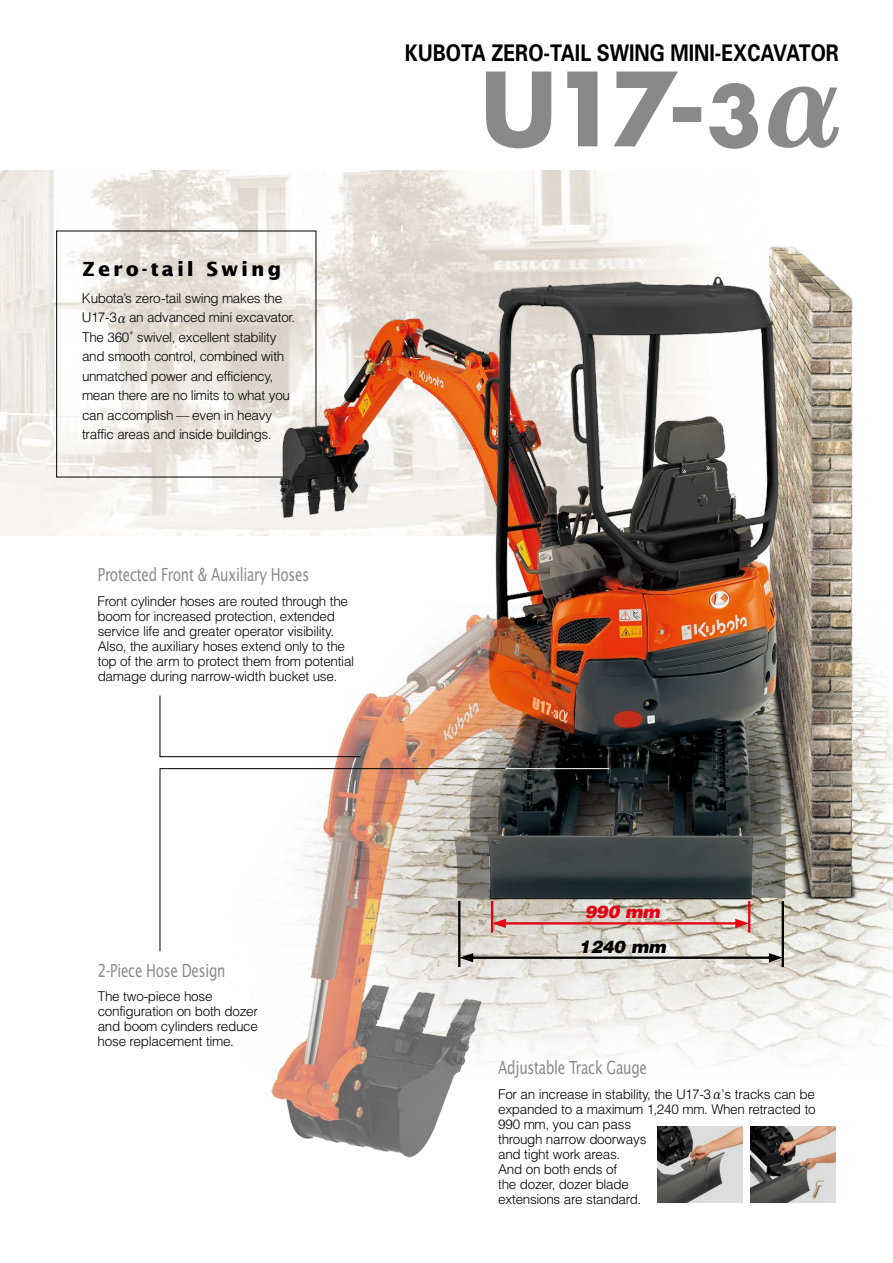
<style>
.page{position:relative;width:893px;height:1263px;background:#fff}
.page>*{position:absolute;margin:0;border:0;box-sizing:border-box;transform-origin:0 0}
.t1{font:700 22.95px "Univers";color:#000;scale:.85 1}
.t2{font:700 19.5px "Lucida Sans";letter-spacing:.15em;color:#000}
.t3{font:18px "Lucida Sans";letter-spacing:-.02em;color:#898989;scale:.75 1}
.t4{font:italic 900 17.4px "Helvetica";color:#000}
.t5{font:italic 900 17.4px "Helvetica";color:#e60012}
.t6{font:300 13.5px/15px "Helvetica";letter-spacing:-.02em;color:#000}
.s1{font-family:"Koz Min Pro";font-weight:400}
</style>
<div class="page">
<img style="left:0;top:170px;width:602px;height:366px">
<svg style="left:486px;top:72px;width:353px;height:77px"></svg>
<img style="left:246px;top:211px;width:647px;height:992px">
<hr style="left:748px;top:901px;width:2px;height:32px;background:#e60012">
<hr style="left:503px;top:922px;width:238px;height:2px;background:#e60012">
<svg style="left:735px;top:919px;width:14px;height:9px"></svg>
<hr style="left:470px;top:956px;width:305px;height:3px;background:#000">
<svg style="left:460px;top:953px;width:13px;height:9px"></svg>
<svg style="left:769px;top:953px;width:13px;height:9px"></svg>
<hr style="left:458px;top:901px;width:2px;height:66px;background:#000">
<hr style="left:782px;top:901px;width:2px;height:66px;background:#000">
<svg style="left:159px;top:768px;width:347px;height:184px"></svg>
<hr style="left:505px;top:768px;width:104px;height:1px;background:#fff">
<svg style="left:159px;top:695px;width:202px;height:62px"></svg>
<img style="left:657px;top:1126px;width:85px;height:77px">
<img style="left:751px;top:1126px;width:85px;height:76px">
<img style="left:0;top:374px;width:1px;height:836px">
<h1 class="t1" style="left:405px;top:38px;width:512px">KUBOTA ZERO-TAIL SWING MINI-EXCAVATOR</h1>
<h2 class="t2" style="left:82px;top:258px;width:201px">Zero-tail Swing</h2>
<p class="t6" style="left:82px;top:288px;width:215px;line-height:19.5px">Kubota’s zero-tail swing makes the U17-3<span class="s1">α</span> an advanced mini excavator.<br>The 360˚ swivel, excellent stability and smooth control, combined with unmatched power and efficiency, mean there are no limits to what you can accomplish — even in heavy traffic areas and inside buildings.</p>
<h3 class="t3" style="left:98px;top:563px;width:283px">Protected Front &amp; Auxiliary Hoses</h3>
<p class="t6" style="left:98px;top:593px;width:258px">Front cylinder hoses are routed through the boom for increased protection, extended service life and greater operator visibility.<br>Also, the auxiliary hoses extend only to the top of the arm to protect them from potential damage during narrow-width bucket use.</p>
<h3 class="t3" style="left:98px;top:959px;width:172px">2-Piece Hose Design</h3>
<p class="t6" style="left:98px;top:988px;width:162px">The two-piece hose configuration on both dozer and boom cylinders reduce hose replacement time.</p>
<p class="t5" style="left:585px;top:900px;width:77px">990 mm</p>
<p class="t4" style="left:579px;top:935px;width:88px">1240 mm</p>
<h3 class="t3" style="left:498px;top:1057px;width:200px">Adjustable Track Gauge</h3>
<p class="t6" style="left:498px;top:1086px;width:319px">For an increase in stability, the U17-3<span class="s1">α</span>’s tracks can be expanded to a maximum 1,240 mm. When retracted to<br>990 mm, you can pass<br>through narrow doorways<br>and tight work areas.<br>And on both ends of<br>the dozer, dozer blade<br>extensions are standard.</p>
</div>
